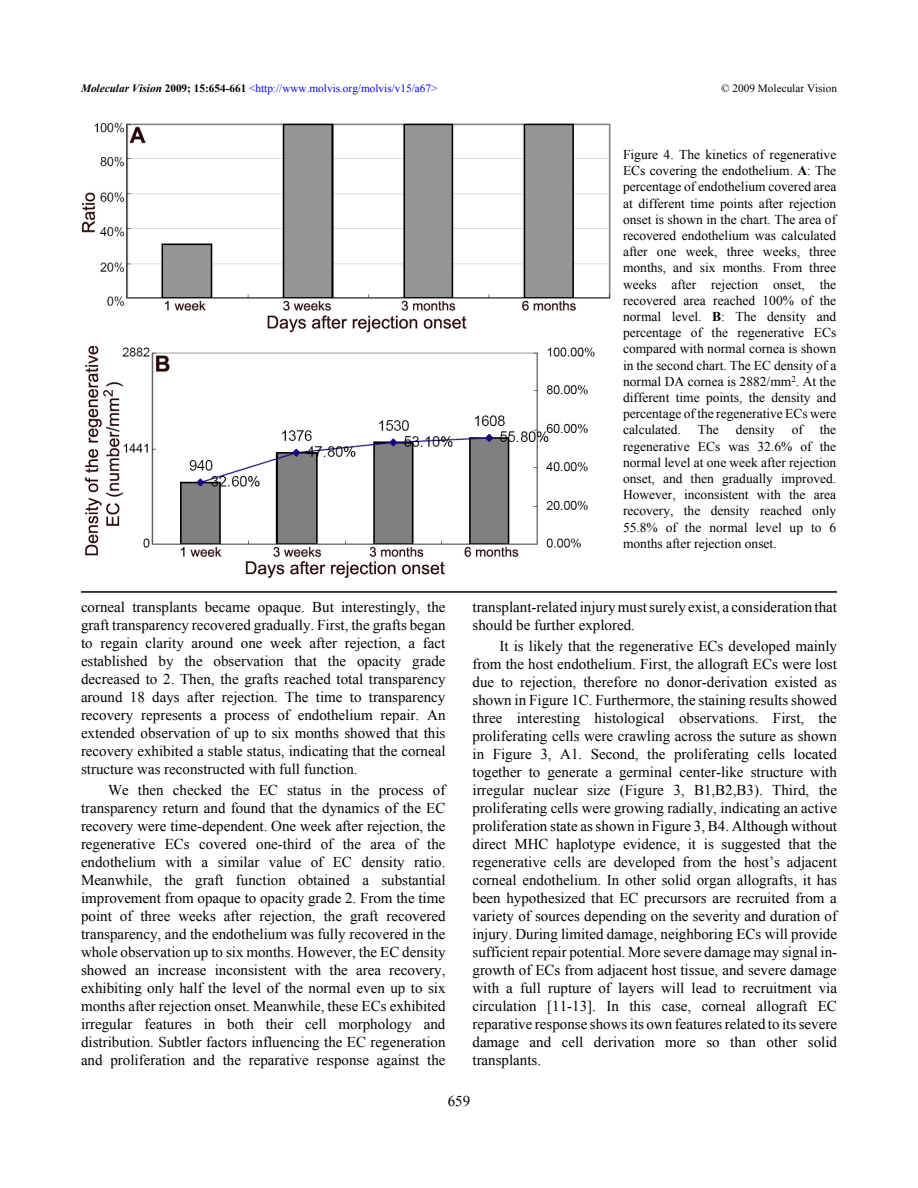
<style>
.page{position:relative;width:918px;height:1188px;background:#fff}
.page>*{position:absolute;margin:0;border:0;box-sizing:border-box;transform-origin:0 0}
.t1{font:15px/18px "Times New Roman";color:#000;text-align:justify}
.t2{font:13.5px/16.2px "Times New Roman";color:#000;text-align:justify}
.t3{font:11.25px "Times New Roman";color:#00f}
.t4{font:11.25px "Times New Roman";color:#000}
.s1{font-weight:700;font-style:italic;color:#000}
.s2{font-weight:700;color:#000}
.s3{font-weight:700}
.s4{font-style:inherit}
</style>
<div class="page">
<img style="left:82px;top:123px;width:528px;height:455px">
<hr style="left:81px;top:591px;width:756px;height:2px;background:#000">
<p class="t3" style="left:81px;top:82px;width:358px"><span class="s1">Molecular Vision</span> <span class="s2">2009; 15:654-661</span> &lt;http://www.molvis.org/molvis/v15/a67&gt;</p>
<p class="t4" style="left:721px;top:82px;width:117px">© 2009 Molecular Vision</p>
<p class="t1" style="left:81px;top:598px;width:366px">corneal transplants became opaque. But interestingly, the graft transparency recovered gradually. First, the grafts began to regain clarity around one week after rejection, a fact established by the observation that the opacity grade decreased to 2. Then, the grafts reached total transparency around 18 days after rejection. The time to transparency recovery represents a process of endothelium repair. An extended observation of up to six months showed that this recovery exhibited a stable status, indicating that the corneal structure was reconstructed with full function.</p>
<p class="t1" style="left:81px;top:781px;width:366px;text-indent:27px">We then checked the EC status in the process of transparency return and found that the dynamics of the EC recovery were time-dependent. One week after rejection, the regenerative ECs covered one-third of the area of the endothelium with a similar value of EC density ratio.<br>Meanwhile, the graft function obtained a substantial improvement from opaque to opacity grade 2. From the time point of three weeks after rejection, the graft recovered transparency, and the endothelium was fully recovered in the whole observation up to six months. However, the EC density showed an increase inconsistent with the area recovery, exhibiting only half the level of the normal even up to six months after rejection onset. Meanwhile, these ECs exhibited irregular features in both their cell morphology and distribution. Subtler factors influencing the EC regeneration and proliferation and the reparative response against the</p>
<p class="t2" style="left:623px;top:146px;width:215px">Figure 4. The kinetics of regenerative ECs covering the endothelium. <span class="s3">A</span>: The percentage of endothelium covered area at different time points after rejection onset is shown in the chart. The area of recovered endothelium was calculated after one week, three weeks, three months, and six months. From three weeks after rejection onset, the recovered area reached 100% of the normal level. <span class="s3">B</span>: The density and percentage of the regenerative ECs compared with normal cornea is shown in the second chart. The EC density of a normal DA cornea is 2882/mm<sup>2</sup>. At the different time points, the density and percentage of the regenerative ECs were calculated. The density of the regenerative ECs was 32.6% of the normal level at one week after rejection onset, and then gradually improved.<br>However, inconsistent with the area recovery, the density reached only 55.8% of the normal level up to 6 months after rejection onset.</p>
<p class="t1" style="left:472px;top:598px;width:366px">transplant-related injury must surely exist, a consideration that should be further explored.</p>
<p class="t1" style="left:472px;top:637px;width:366px;text-indent:27px">It is likely that the regenerative ECs developed mainly from the host endothelium. First, the allograft ECs were lost due to rejection, therefore no donor-derivation existed as shown in Figure 1C. Furthermore, the staining results showed three interesting histological observations. First, the proliferating cells were crawling across the suture as shown in Figure <span class="s4">3</span>, A1. Second, the proliferating cells located together to generate a germinal center-like structure with irregular nuclear size (Figure <span class="s4">3</span>, B1,B2,B3). Third, the proliferating cells were growing radially, indicating an active proliferation state as shown in Figure <span class="s4">3</span>, B4. Although without direct MHC haplotype evidence, it is suggested that the regenerative cells are developed from the host’s adjacent corneal endothelium. In other solid organ allografts, it has been hypothesized that EC precursors are recruited from a variety of sources depending on the severity and duration of injury. During limited damage, neighboring ECs will provide sufficient repair potential. More severe damage may signal in&shy;growth of ECs from adjacent host tissue, and severe damage with a full rupture of layers will lead to recruitment via circulation [11-13]. In this case, corneal allograft EC reparative response shows its own features related to its severe damage and cell derivation more so than other solid transplants.</p>
<p class="t1" style="left:448px;top:1092px;width:24px">659</p>
</div>
